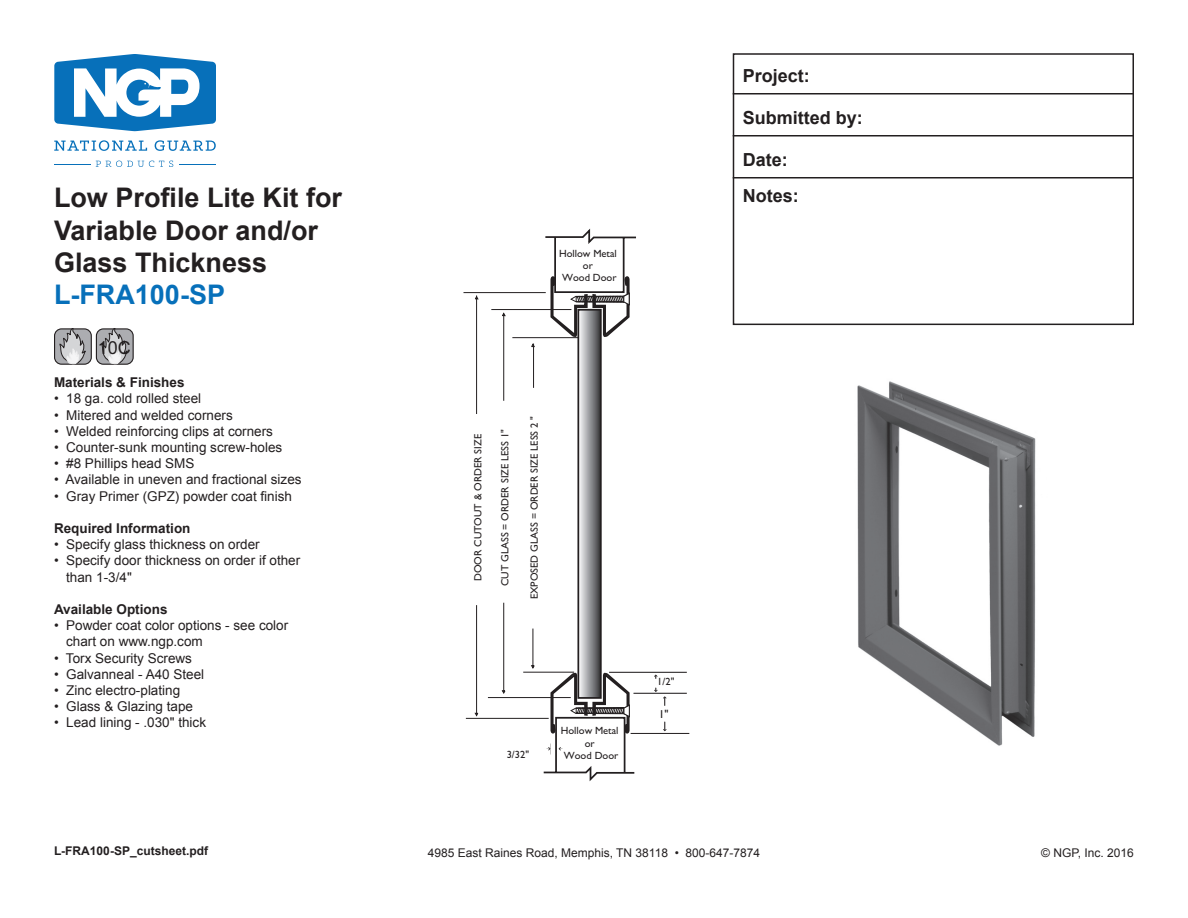
<style>
.page{position:relative;width:1188px;height:918px;background:#fff}
.page>*{position:absolute;margin:0;border:0;box-sizing:border-box;transform-origin:0 0}
.t1{font:700 27px/32.4px "Arial";color:#231f20}
.t2{font:700 27px "Arial";color:#0770ba}
.t3{font:700 18px/36px "Arial";color:#231f20}
.t4{font:18px "Arial";color:#231f20}
.t5{font:13.5px/16.2px "Arial";color:#231f20}
.t6{font:700 13.5px "Arial";color:#231f20}
.t7{font:12px "Arial";color:#231f20}
.t8{font:700 12px "Arial";color:#231f20}
.t9{font:11.55px "Gill Sans";color:#231f20}
.t10{font:10.5px/12.3px "Gill Sans";color:#231f20;text-align:center}
</style>
<div class="page">
<hr style="left:733px;top:93px;width:401px;height:1px;background:#231f20">
<hr style="left:733px;top:135px;width:401px;height:1px;background:#231f20">
<hr style="left:733px;top:177px;width:401px;height:1px;background:#231f20">
<svg style="left:54px;top:54px;width:162px;height:77px"></svg>
<svg style="left:54px;top:140px;width:93px;height:11px"></svg>
<svg style="left:155px;top:140px;width:61px;height:11px"></svg>
<svg style="left:96px;top:161px;width:77px;height:6px"></svg>
<hr style="left:54px;top:164px;width:37px;height:1px;background:#0770ba">
<hr style="left:179px;top:164px;width:37px;height:1px;background:#0770ba">
<div style="left:733px;top:53px;width:401px;height:272px;border:2px solid #231f20"></div>
<div style="left:55px;top:329px;width:36px;height:35px;background:#acadb1;border-radius:7px"></div>
<div style="left:54px;top:328px;width:38px;height:37px;border:1px solid #231f20;border-radius:7px"></div>
<svg style="left:60px;top:328px;width:26px;height:37px"></svg>
<div style="left:96px;top:329px;width:37px;height:35px;background:#acadb1;border-radius:7px"></div>
<div style="left:96px;top:328px;width:38px;height:37px;border:1px solid #231f20;border-radius:7px"></div>
<svg style="left:101px;top:328px;width:27px;height:37px"></svg>
<svg style="left:542px;top:229px;width:96px;height:553px"></svg>
<svg style="left:580px;top:338px;width:19px;height:333px"></svg>
<div style="left:577px;top:309px;width:25px;height:390px;border:2px solid #231f20"></div>
<hr style="left:476px;top:605px;width:1px;height:110px;background:#231f20">
<hr style="left:503px;top:603px;width:1px;height:89px;background:#231f20">
<svg style="left:502px;top:690px;width:4px;height:4px"></svg>
<hr style="left:533px;top:629px;width:1px;height:38px;background:#231f20">
<hr style="left:476px;top:296px;width:1px;height:118px;background:#231f20">
<hr style="left:503px;top:314px;width:1px;height:87px;background:#231f20">
<hr style="left:533px;top:344px;width:1px;height:44px;background:#231f20">
<hr style="left:464px;top:292px;width:82px;height:1px;background:#231f20">
<hr style="left:491px;top:309px;width:80px;height:1px;background:#231f20">
<hr style="left:512px;top:337px;width:66px;height:1px;background:#231f20">
<hr style="left:488px;top:697px;width:83px;height:1px;background:#231f20">
<hr style="left:523px;top:672px;width:51px;height:1px;background:#231f20">
<hr style="left:631px;top:733px;width:58px;height:1px;background:#231f20">
<svg style="left:663px;top:722px;width:4px;height:9px"></svg>
<hr style="left:609px;top:672px;width:78px;height:1px;background:#231f20">
<hr style="left:634px;top:693px;width:53px;height:1px;background:#231f20">
<svg style="left:654px;top:688px;width:13px;height:18px"></svg>
<svg style="left:548px;top:747px;width:3px;height:4px"></svg>
<hr style="left:466px;top:718px;width:83px;height:1px;background:#231f20">
<svg style="left:550px;top:671px;width:80px;height:63px"></svg>
<svg style="left:550px;top:276px;width:80px;height:62px"></svg>
<img style="left:857px;top:381px;width:179px;height:365px">
<h1 class="t1" style="left:54px;top:182px;width:290px">Low Profile Lite Kit for<br>Variable Door and/or<br>Glass Thickness</h1>
<h1 class="t2" style="left:54px;top:277px;width:173px">L-FRA100-SP</h1>
<h2 class="t4" style="left:98px;top:336px;width:35px">10C</h2>
<p class="t6" style="left:54px;top:373px;width:132px">Materials &amp; Finishes</p>
<p class="t5" style="left:54px;top:391px;width:149px">• 18 ga. cold rolled steel</p>
<p class="t5" style="left:54px;top:407px;width:180px">• Mitered and welded corners</p>
<p class="t5" style="left:54px;top:423px;width:221px">• Welded reinforcing clips at corners</p>
<p class="t5" style="left:54px;top:439px;width:230px">• Counter-sunk mounting screw-holes</p>
<p class="t5" style="left:54px;top:455px;width:142px">• #8 Phillips head SMS</p>
<p class="t5" style="left:54px;top:472px;width:249px">• Available in uneven and fractional sizes</p>
<p class="t5" style="left:54px;top:488px;width:240px">• Gray Primer (GPZ) powder coat finish</p>
<p class="t6" style="left:54px;top:519px;width:138px">Required Information</p>
<p class="t5" style="left:54px;top:536px;width:207px">• Specify glass thickness on order</p>
<p class="t5" style="left:66px;top:553px;width:236px;text-indent:-12px">• Specify door thickness on order if other than 1-3/4"</p>
<p class="t6" style="left:54px;top:600px;width:115px">Available Options</p>
<p class="t5" style="left:66px;top:617px;width:224px;text-indent:-12px">• Powder coat color options - see color chart on www.ngp.com</p>
<p class="t5" style="left:54px;top:650px;width:140px">• Torx Security Screws</p>
<p class="t5" style="left:54px;top:666px;width:152px">• Galvanneal - A40 Steel</p>
<p class="t5" style="left:54px;top:682px;width:128px">• Zinc electro-plating</p>
<p class="t5" style="left:54px;top:698px;width:141px">• Glass &amp; Glazing tape</p>
<p class="t5" style="left:54px;top:715px;width:154px">• Lead lining - .030" thick</p>
<p class="t8" style="left:54px;top:843px;width:156px">L-FRA100-SP_cutsheet.pdf</p>
<p class="t10" style="left:559px;top:247px;width:59px">Hollow Metal or<br>Wood Door</p>
<p class="t10" style="left:472px;top:581px;width:149px;rotate:-90deg">DOOR CUTOUT &amp; ORDER SIZE</p>
<p class="t10" style="left:499px;top:586px;width:159px;rotate:-90deg">CUT GLASS = ORDER SIZE LESS 1"</p>
<p class="t10" style="left:528px;top:599px;width:185px;rotate:-90deg">EXPOSED GLASS = ORDER SIZE LESS 2 "</p>
<p class="t10" style="left:507px;top:749px;width:24px">3/32"</p>
<p class="t10" style="left:561px;top:725px;width:59px">Hollow Metal or<br>Wood Door</p>
<p class="t10" style="left:657px;top:676px;width:19px">1/2"</p>
<p class="t9" style="left:659px;top:707px;width:11px">1"</p>
<h2 class="t3" style="left:743px;top:58px;width:69px">Project:</h2>
<h2 class="t3" style="left:743px;top:100px;width:122px">Submitted by:</h2>
<h2 class="t3" style="left:743px;top:142px;width:57px">Date:<br>Notes:</h2>
<p class="t7" style="left:428px;top:844px;width:334px">4985 East Raines Road, Memphis, TN 38118 • 800-647-7874</p>
<p class="t7" style="left:1041px;top:844px;width:94px">© NGP, Inc. 2016</p>
</div>
